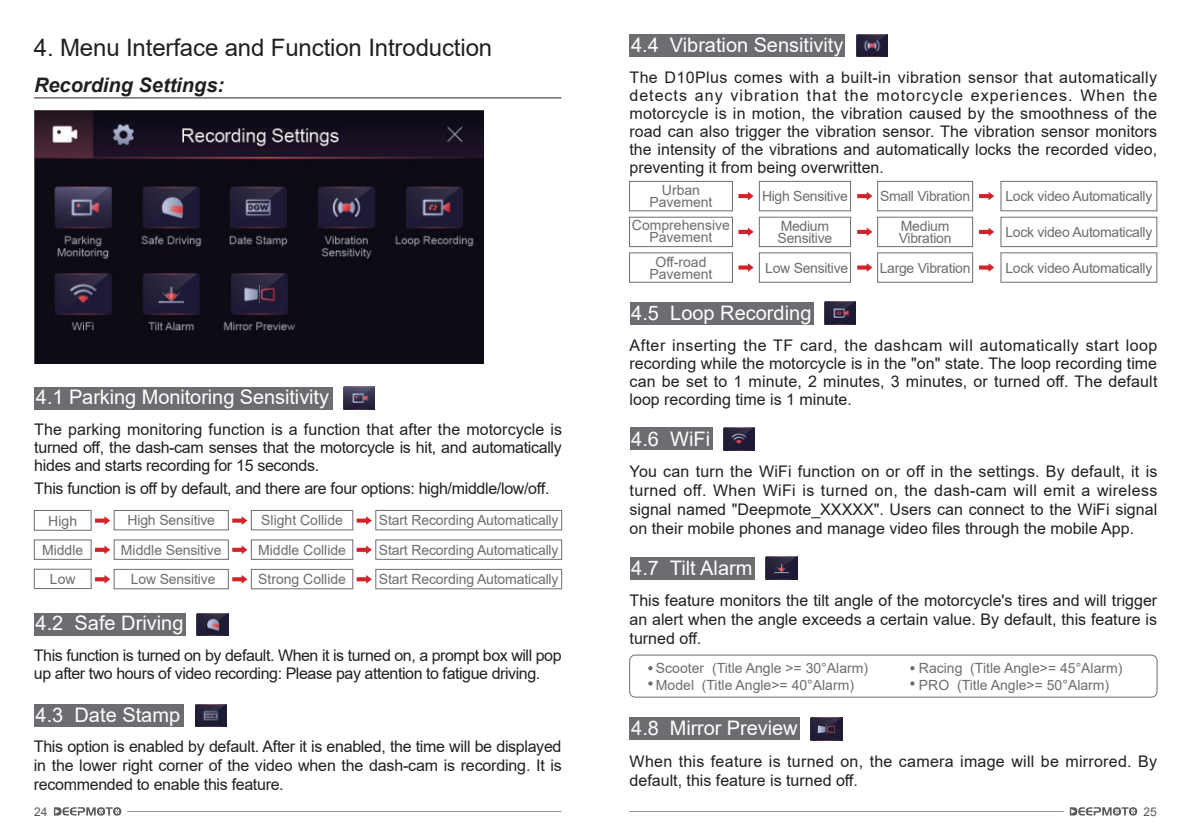
<style>
.page{position:relative;width:1191px;height:840px;background:#fff}
.page>*{position:absolute;margin:0;border:0;box-sizing:border-box;transform-origin:0 0}
.二级{font:24px "Arial";letter-spacing:-.005em;color:#231f20}
.t1{font:20px "Arial";color:#fff}
.t2{font:italic 700 20px "Arial";color:#231f20}
.t3{font:16px/18px "Arial";letter-spacing:-.01em;color:#231f20;text-align:justify}
.t4{font:16px/19.2px "Arial";letter-spacing:.015em;color:#231f20}
.t5{font:14px/12px "Arial";letter-spacing:-.01em;color:#6c6d70;text-align:center}
.t6{font:12px "Arial";color:#57585a}
</style>
<div class="page">
<hr style="left:127px;top:810px;width:434px;height:1px;background:#595a5b">
<hr style="left:629px;top:810px;width:434px;height:1px;background:#595a5b">
<svg style="left:54px;top:807px;width:68px;height:9px"></svg>
<svg style="left:1069px;top:807px;width:68px;height:9px"></svg>
<hr style="left:34px;top:97px;width:527px;height:1px;background:#231f20">
<img style="left:34px;top:110px;width:449px;height:253px">
<div style="left:34px;top:386px;width:298px;height:23px;background:#6c6d70"></div>
<img style="left:343px;top:386px;width:31px;height:23px">
<div style="left:34px;top:510px;width:57px;height:20px;border:1px solid #6c6d70"></div>
<div style="left:114px;top:568px;width:115px;height:20px;border:1px solid #6c6d70"></div>
<div style="left:114px;top:510px;width:115px;height:20px;border:1px solid #6c6d70"></div>
<div style="left:251px;top:568px;width:102px;height:20px;border:1px solid #6c6d70"></div>
<div style="left:251px;top:510px;width:102px;height:20px;border:1px solid #6c6d70"></div>
<div style="left:375px;top:568px;width:187px;height:20px;border:1px solid #6c6d70"></div>
<div style="left:375px;top:510px;width:187px;height:20px;border:1px solid #6c6d70"></div>
<div style="left:34px;top:568px;width:57px;height:20px;border:1px solid #6c6d70"></div>
<svg style="left:95px;top:516px;width:15px;height:8px"></svg>
<svg style="left:95px;top:545px;width:15px;height:9px"></svg>
<svg style="left:95px;top:575px;width:15px;height:8px"></svg>
<svg style="left:232px;top:516px;width:15px;height:8px"></svg>
<svg style="left:232px;top:545px;width:15px;height:9px"></svg>
<svg style="left:232px;top:575px;width:15px;height:8px"></svg>
<svg style="left:357px;top:516px;width:15px;height:8px"></svg>
<svg style="left:357px;top:545px;width:15px;height:9px"></svg>
<svg style="left:357px;top:575px;width:15px;height:8px"></svg>
<div style="left:34px;top:612px;width:151px;height:23px;background:#6c6d70"></div>
<img style="left:197px;top:613px;width:31px;height:22px">
<div style="left:34px;top:703px;width:149px;height:23px;background:#6c6d70"></div>
<img style="left:195px;top:704px;width:32px;height:22px">
<div style="left:629px;top:34px;width:216px;height:23px;background:#6c6d70"></div>
<div style="left:629px;top:181px;width:103px;height:30px;border:1px solid #6c6d70"></div>
<div style="left:759px;top:181px;width:92px;height:30px;border:1px solid #6c6d70"></div>
<div style="left:877px;top:181px;width:96px;height:30px;border:1px solid #6c6d70"></div>
<div style="left:1000px;top:181px;width:157px;height:30px;border:1px solid #6c6d70"></div>
<div style="left:629px;top:217px;width:103px;height:30px;border:1px solid #6c6d70"></div>
<div style="left:759px;top:217px;width:92px;height:30px;border:1px solid #6c6d70"></div>
<div style="left:877px;top:217px;width:96px;height:30px;border:1px solid #6c6d70"></div>
<div style="left:1000px;top:217px;width:157px;height:30px;border:1px solid #6c6d70"></div>
<div style="left:629px;top:252px;width:103px;height:30px;border:1px solid #6c6d70"></div>
<div style="left:759px;top:252px;width:92px;height:30px;border:1px solid #6c6d70"></div>
<div style="left:877px;top:252px;width:96px;height:30px;border:1px solid #6c6d70"></div>
<div style="left:1000px;top:252px;width:157px;height:30px;border:1px solid #6c6d70"></div>
<svg style="left:738px;top:192px;width:15px;height:8px"></svg>
<svg style="left:738px;top:227px;width:15px;height:9px"></svg>
<svg style="left:738px;top:263px;width:15px;height:9px"></svg>
<svg style="left:857px;top:192px;width:15px;height:8px"></svg>
<svg style="left:857px;top:227px;width:15px;height:9px"></svg>
<svg style="left:857px;top:263px;width:15px;height:9px"></svg>
<svg style="left:979px;top:192px;width:15px;height:8px"></svg>
<svg style="left:979px;top:227px;width:15px;height:9px"></svg>
<svg style="left:979px;top:263px;width:15px;height:9px"></svg>
<img style="left:856px;top:34px;width:31px;height:23px">
<div style="left:629px;top:302px;width:184px;height:22px;background:#6c6d70"></div>
<div style="left:629px;top:427px;width:83px;height:23px;background:#6c6d70"></div>
<div style="left:629px;top:556px;width:125px;height:23px;background:#6c6d70"></div>
<div style="left:629px;top:717px;width:171px;height:22px;background:#6c6d70"></div>
<img style="left:824px;top:302px;width:31px;height:22px">
<img style="left:723px;top:427px;width:31px;height:23px">
<img style="left:765px;top:556px;width:32px;height:23px">
<div style="left:629px;top:654px;width:528px;height:43px;border:1px solid #6c6d70;border-radius:6px"></div>
<img style="left:811px;top:717px;width:31px;height:22px">
<svg style="left:648px;top:666px;width:4px;height:4px"></svg>
<svg style="left:910px;top:666px;width:4px;height:4px"></svg>
<svg style="left:648px;top:681px;width:4px;height:4px"></svg>
<svg style="left:910px;top:681px;width:4px;height:4px"></svg>
<p class="二级" style="left:34px;top:31px;width:460px">4. Menu Interface and Function Introduction</p>
<p class="t2" style="left:34px;top:71px;width:192px">Recording Settings:</p>
<p class="t1" style="left:36px;top:383px;width:295px">4.1 Parking Monitoring Sensitivity</p>
<p class="t3" style="left:34px;top:420px;width:529px">The parking monitoring function is a function that after the motorcycle is turned off, the dash-cam senses that the motorcycle is hit, and automatically hides and starts recording for 15 seconds.</p>
<p class="t3" style="left:34px;top:479px;width:517px">This function is off by default, and there are four options: high/middle/low/off.</p>
<p class="t5" style="left:48px;top:514px;width:30px">High</p>
<p class="t5" style="left:42px;top:543px;width:43px">Middle</p>
<p class="t5" style="left:121px;top:543px;width:102px">Middle Sensitive</p>
<p class="t5" style="left:131px;top:573px;width:86px">Low Sensitive</p>
<p class="t5" style="left:127px;top:514px;width:89px">High Sensitive</p>
<p class="t5" style="left:261px;top:514px;width:83px">Slight Collide</p>
<p class="t5" style="left:379px;top:514px;width:181px">Start Recording Automatically</p>
<p class="t5" style="left:258px;top:543px;width:89px">Middle Collide</p>
<p class="t5" style="left:258px;top:573px;width:89px">Strong Collide</p>
<p class="t5" style="left:379px;top:543px;width:181px">Start Recording Automatically</p>
<p class="t5" style="left:379px;top:573px;width:181px">Start Recording Automatically</p>
<p class="t5" style="left:50px;top:572px;width:27px">Low</p>
<p class="t1" style="left:36px;top:609px;width:149px">4.2 Safe Driving</p>
<p class="t3" style="left:34px;top:646px;width:529px">This function is turned on by default. When it is turned on, a prompt box will pop up after two hours of video recording: Please pay attention to fatigue driving.</p>
<p class="t1" style="left:36px;top:701px;width:146px">4.3 Date Stamp</p>
<p class="t3" style="left:34px;top:736px;width:529px;line-height:19.2px">This option is enabled by default. After it is enabled, the time will be displayed in the lower right corner of the video when the dash-cam is recording. It is recommended to enable this feature.</p>
<p class="t1" style="left:631px;top:31px;width:214px">4.4 Vibration Sensitivity</p>
<p class="t3" style="left:629px;top:69px;width:529px">The D10Plus comes with a built-in vibration sensor that automatically detects any vibration that the motorcycle experiences. When the motorcycle is in motion, the vibration caused by the smoothness of the road can also trigger the vibration sensor. The vibration sensor monitors the intensity of the vibrations and automatically locks the recorded video, preventing it from being overwritten.</p>
<p class="t5" style="left:662px;top:184px;width:40px">Urban</p>
<p class="t5" style="left:649px;top:196px;width:65px">Pavement</p>
<p class="t5" style="left:632px;top:219px;width:100px">Comprehensive<br>Pavement</p>
<p class="t5" style="left:777px;top:220px;width:56px;text-align:left">Medium<br>Sensitive</p>
<p class="t5" style="left:765px;top:261px;width:85px">Low Sensitive</p>
<p class="t5" style="left:762px;top:190px;width:87px">High Sensitive</p>
<p class="t5" style="left:880px;top:190px;width:91px">Small Vibration</p>
<p class="t5" style="left:1005px;top:190px;width:148px">Lock video Automatically</p>
<p class="t5" style="left:1005px;top:226px;width:148px">Lock video Automatically</p>
<p class="t5" style="left:1005px;top:261px;width:148px">Lock video Automatically</p>
<p class="t5" style="left:898px;top:220px;width:54px;text-align:left">Medium<br>Vibration</p>
<p class="t5" style="left:879px;top:261px;width:92px">Large Vibration</p>
<p class="t5" style="left:649px;top:255px;width:65px">Off-road<br>Pavement</p>
<p class="t1" style="left:631px;top:299px;width:182px">4.5 Loop Recording</p>
<p class="t3" style="left:629px;top:336px;width:529px">After inserting the TF card, the dashcam will automatically start loop recording while the motorcycle is in the "on" state. The loop recording time can be set to 1 minute, 2 minutes, 3 minutes, or turned off. The default loop recording time is 1 minute.</p>
<p class="t1" style="left:631px;top:424px;width:80px">4.6 WiFi</p>
<p class="t3" style="left:629px;top:461px;width:529px;line-height:19.2px">You can turn the WiFi function on or off in the settings. By default, it is turned off. When WiFi is turned on, the dash-cam will emit a wireless signal named "Deepmote_XXXXX". Users can connect to the WiFi signal on their mobile phones and manage video files through the mobile App.</p>
<p class="t1" style="left:631px;top:553px;width:123px">4.7 Tilt Alarm</p>
<p class="t3" style="left:629px;top:590px;width:529px;line-height:19.2px">This feature monitors the tilt angle of the motorcycle's tires and will trigger an alert when the angle exceeds a certain value. By default, this feature is turned off.</p>
<p class="t5" style="left:656px;top:661px;width:214px">Scooter (Title Angle &gt;= 30°Alarm)</p>
<p class="t5" style="left:656px;top:678px;width:200px">Model (Title Angle&gt;= 40°Alarm)</p>
<p class="t1" style="left:631px;top:714px;width:168px">4.8 Mirror Preview</p>
<p class="t5" style="left:919px;top:661px;width:205px">Racing (Title Angle&gt;= 45°Alarm)</p>
<p class="t5" style="left:919px;top:678px;width:192px">PRO (Title Angle&gt;= 50°Alarm)</p>
<p class="t4" style="left:629px;top:751px;width:529px">When this feature is turned on, the camera image will be mirrored. By default, this feature is turned off.</p>
<p class="t6" style="left:34px;top:802px;width:15px">24</p>
<p class="t6" style="left:1143px;top:802px;width:15px">25</p>
</div>
